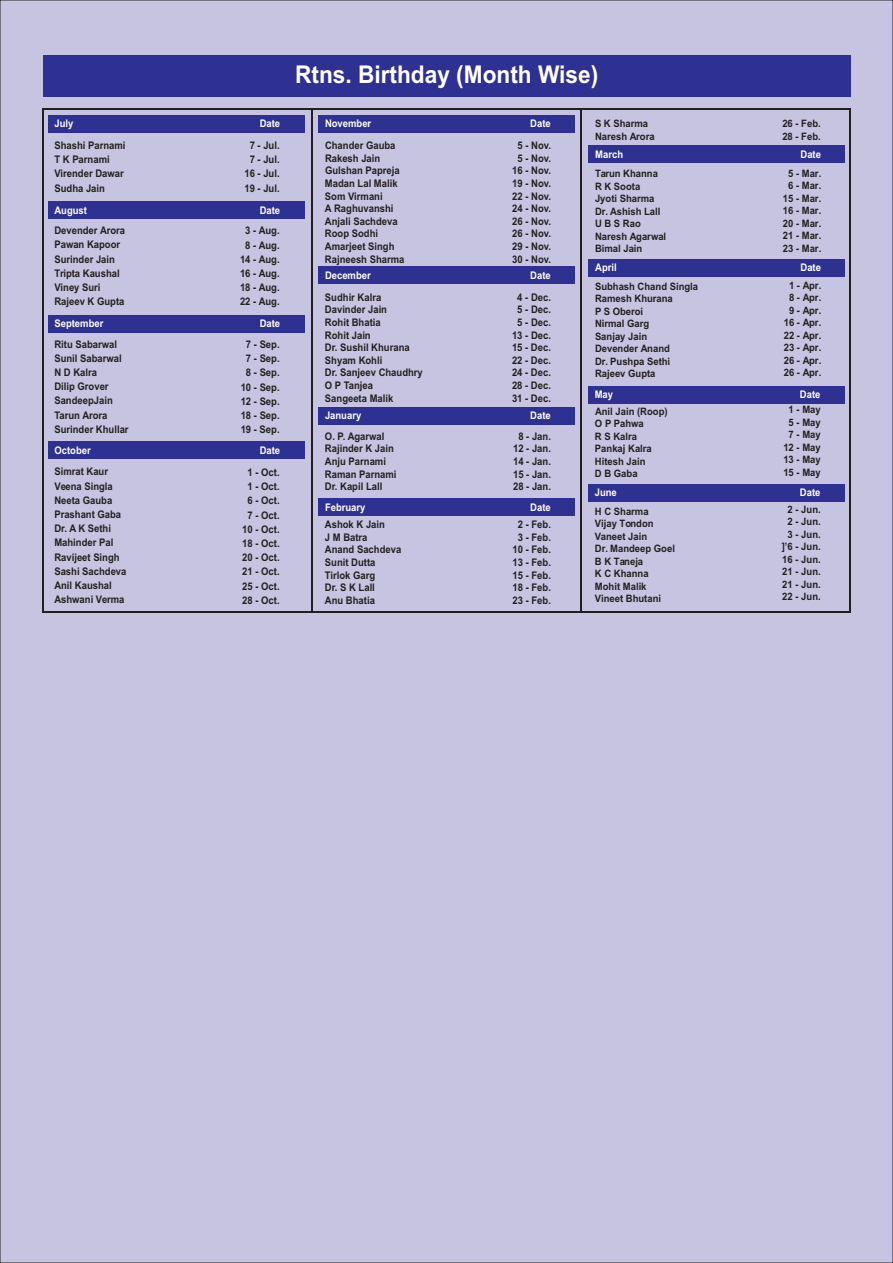
<style>
.page{position:relative;width:893px;height:1263px;background:#c6c4e1}
.page>*{position:absolute;margin:0;border:0;box-sizing:border-box;transform-origin:0 0}
.t1{font:700 24.45px "Arial Narrow";color:#fff;scale:1.13 1}
.t2{font:700 10.5px/12.6px "Arial Narrow";color:#231f20;scale:1.1 1}
.t3{font:700 10.5px "Arial Narrow";color:#fff;scale:1.1 1}
.t4{font:700 10.2px/12.5px "Arial Narrow";color:#231f20;scale:1.13 1}
</style>
<div class="page">
<div style="left:43px;top:56px;width:807px;height:41px;background:#2e3092"></div>
<hr style="left:311px;top:108px;width:2px;height:505px;background:#231f20">
<hr style="left:580px;top:108px;width:2px;height:505px;background:#231f20">
<hr style="left:849px;top:108px;width:1px;height:505px;background:#231f20">
<hr style="left:43px;top:108px;width:807px;height:2px;background:#231f20">
<hr style="left:43px;top:611px;width:807px;height:2px;background:#231f20">
<div style="left:48px;top:202px;width:256px;height:17px;background:#2e3092"></div>
<div style="left:48px;top:315px;width:256px;height:17px;background:#2e3092"></div>
<hr style="left:43px;top:108px;width:1px;height:505px;background:#231f20">
<div style="left:48px;top:115px;width:256px;height:18px;background:#2e3092"></div>
<div style="left:318px;top:115px;width:257px;height:18px;background:#2e3092"></div>
<div style="left:48px;top:441px;width:256px;height:18px;background:#2e3092"></div>
<div style="left:318px;top:407px;width:257px;height:17px;background:#2e3092"></div>
<div style="left:318px;top:499px;width:257px;height:17px;background:#2e3092"></div>
<div style="left:318px;top:266px;width:257px;height:18px;background:#2e3092"></div>
<div style="left:588px;top:386px;width:256px;height:18px;background:#2e3092"></div>
<div style="left:588px;top:484px;width:256px;height:18px;background:#2e3092"></div>
<div style="left:589px;top:146px;width:256px;height:17px;background:#2e3092"></div>
<div style="left:589px;top:259px;width:256px;height:17px;background:#2e3092"></div>
<h1 class="t1" style="left:295px;top:65px;width:270px">Rtns. Birthday (Month Wise)</h1>
<p class="t3" style="left:54px;top:120px;width:19px">July</p>
<p class="t3" style="left:260px;top:120px;width:20px">Date</p>
<p class="t3" style="left:325px;top:120px;width:44px">November</p>
<p class="t3" style="left:530px;top:120px;width:20px">Date</p>
<p class="t2" style="left:54px;top:139px;width:66px;line-height:14.2px">Shashi Parnami<br>T K Parnami<br>Virender Dawar<br>Sudha Jain</p>
<p class="t2" style="left:54px;top:224px;width:66px;line-height:14.2px">Devender Arora<br>Pawan Kapoor<br>Surinder Jain<br>Tripta Kaushal<br>Viney Suri<br>Rajeev K Gupta</p>
<p class="t2" style="left:54px;top:338px;width:69px;line-height:14.2px">Ritu Sabarwal<br>Sunil Sabarwal<br>N D Kalra<br>Dilip Grover<br>SandeepJain<br>Tarun Arora<br>Surinder Khullar</p>
<p class="t2" style="left:54px;top:466px;width:67px;line-height:14.2px">Simrat Kaur<br>Veena Singla<br>Neeta Gauba<br>Prashant Gaba<br>Dr. A K Sethi<br>Mahinder Pal<br>Ravijeet Singh<br>Sashi Sachdeva<br>Anil Kaushal<br>Ashwani Verma</p>
<p class="t2" style="left:244px;top:139px;width:34px;line-height:14.2px;text-align:center">7 - Jul.<br>7 - Jul.<br>16 - Jul.<br>19 - Jul.</p>
<p class="t2" style="left:240px;top:224px;width:38px;line-height:14.2px;text-align:center">3 - Aug.<br>8 - Aug.<br>14 - Aug.<br>16 - Aug.<br>18 - Aug.<br>22 - Aug.</p>
<p class="t2" style="left:241px;top:338px;width:37px;line-height:14.2px;text-align:center">7 - Sep.<br>7 - Sep.<br>8 - Sep.<br>10 - Sep.<br>12 - Sep.<br>18 - Sep.<br>19 - Sep.</p>
<p class="t2" style="left:242px;top:466px;width:35px;line-height:14.2px;text-align:center">1 - Oct.<br>1 - Oct.<br>6 - Oct.<br>7 - Oct.<br>10 - Oct.<br>18 - Oct.<br>20 - Oct.<br>21 - Oct.<br>25 - Oct.<br>28 - Oct.</p>
<p class="t3" style="left:54px;top:206px;width:31px">August</p>
<p class="t3" style="left:260px;top:206px;width:20px">Date</p>
<p class="t3" style="left:54px;top:320px;width:46px">September</p>
<p class="t3" style="left:260px;top:320px;width:20px">Date</p>
<p class="t3" style="left:54px;top:446px;width:35px">October</p>
<p class="t3" style="left:260px;top:446px;width:20px">Date</p>
<p class="t2" style="left:325px;top:140px;width:74px">Chander Gauba<br>Rakesh Jain<br>Gulshan Papreja<br>Madan Lal Malik<br>Som Virmani<br>A Raghuvanshi<br>Anjali Sachdeva<br>Roop Sodhi<br>Amarjeet Singh<br>Rajneesh Sharma</p>
<p class="t2" style="left:325px;top:292px;width:91px">Sudhir Kalra<br>Davinder Jain<br>Rohit Bhatia<br>Rohit Jain<br>Dr. Sushil Khurana<br>Shyam Kohli<br>Dr. Sanjeev Chaudhry<br>O P Tanjea<br>Sangeeta Malik</p>
<p class="t2" style="left:325px;top:431px;width:67px">O. P. Agarwal<br>Rajinder K Jain<br>Anju Parnami<br>Raman Parnami<br>Dr. Kapil Lall</p>
<p class="t2" style="left:325px;top:519px;width:71px">Ashok K Jain<br>J M Batra<br>Anand Sachdeva<br>Sunit Dutta<br>Tirlok Garg<br>Dr. S K Lall<br>Anu Bhatia</p>
<p class="t2" style="left:512px;top:140px;width:37px;text-align:center">5 - Nov.<br>5 - Nov.<br>16 - Nov.<br>19 - Nov.<br>22 - Nov.<br>24 - Nov.<br>26 - Nov.<br>26 - Nov.<br>29 - Nov.<br>30 - Nov.</p>
<p class="t2" style="left:512px;top:292px;width:37px;text-align:center">4 - Dec.<br>5 - Dec.<br>5 - Dec.<br>13 - Dec.<br>15 - Dec.<br>22 - Dec.<br>24 - Dec.<br>28 - Dec.<br>31 - Dec.</p>
<p class="t2" style="left:513px;top:431px;width:36px;text-align:center">8 - Jan.<br>12 - Jan.<br>14 - Jan.<br>15 - Jan.<br>28 - Jan.</p>
<p class="t2" style="left:512px;top:519px;width:36px;text-align:center">2 - Feb.<br>3 - Feb.<br>10 - Feb.<br>13 - Feb.<br>15 - Feb.<br>18 - Feb.<br>23 - Feb.</p>
<p class="t3" style="left:325px;top:271px;width:43px">December</p>
<p class="t3" style="left:530px;top:271px;width:20px">Date</p>
<p class="t3" style="left:325px;top:411px;width:35px">January</p>
<p class="t3" style="left:530px;top:411px;width:20px">Date</p>
<p class="t3" style="left:325px;top:503px;width:38px">February</p>
<p class="t3" style="left:530px;top:503px;width:20px">Date</p>
<p class="t4" style="left:595px;top:118px;width:54px">S K Sharma<br>Naresh Arora</p>
<p class="t4" style="left:595px;top:168px;width:65px">Tarun Khanna<br>R K Soota<br>Jyoti Sharma<br>Dr. Ashish Lall<br>UBSRao<br>Naresh Agarwal<br>Bimal Jain</p>
<p class="t4" style="left:595px;top:281px;width:93px">Subhash Chand Singla<br>Ramesh Khurana<br>P S Oberoi<br>Nirmal Garg<br>Sanjay Jain<br>Devender Anand<br>Dr. Pushpa Sethi<br>Rajeev Gupta</p>
<p class="t4" style="left:595px;top:406px;width:66px">Anil Jain (Roop)<br>O P Pahwa<br>R S Kalra<br>Pankaj Kalra<br>Hitesh Jain<br>D B Gaba</p>
<p class="t4" style="left:595px;top:506px;width:72px">H C Sharma<br>Vijay Tondon<br>Vaneet Jain<br>Dr. Mandeep Goel<br>B K Taneja<br>K C Khanna<br>Mohit Malik<br>Vineet Bhutani</p>
<p class="t4" style="left:782px;top:118px;width:36px">26 - Feb.<br>28 - Feb.</p>
<p class="t4" style="left:783px;top:168px;width:36px;text-align:center">5 - Mar.<br>6 - Mar.<br>15 - Mar.<br>16 - Mar.<br>20 - Mar.<br>21 - Mar.<br>23 - Mar.</p>
<p class="t4" style="left:784px;top:280px;width:35px;text-align:center">1 - Apr.<br>8 - Apr.<br>9 - Apr.<br>16 - Apr.<br>22 - Apr.<br>23 - Apr.<br>26 - Apr.<br>26 - Apr.</p>
<p class="t4" style="left:783px;top:404px;width:35px;text-align:center">1-May<br>5-May<br>7-May<br>12 - May<br>13 - May<br>15 - May</p>
<p class="t4" style="left:782px;top:504px;width:36px;text-align:center">2 - Jun.<br>2 - Jun.<br>3 - Jun. ]’6 - Jun.<br>16 - Jun.<br>21 - Jun.<br>21 - Jun.<br>22 - Jun.</p>
<p class="t3" style="left:595px;top:150px;width:27px">March</p>
<p class="t3" style="left:800px;top:150px;width:20px">Date</p>
<p class="t3" style="left:595px;top:264px;width:21px">April</p>
<p class="t3" style="left:800px;top:264px;width:20px">Date</p>
<p class="t3" style="left:595px;top:391px;width:18px">May</p>
<p class="t3" style="left:800px;top:391px;width:20px">Date</p>
<p class="t3" style="left:595px;top:489px;width:22px">June</p>
<p class="t3" style="left:800px;top:489px;width:20px">Date</p>
</div>
